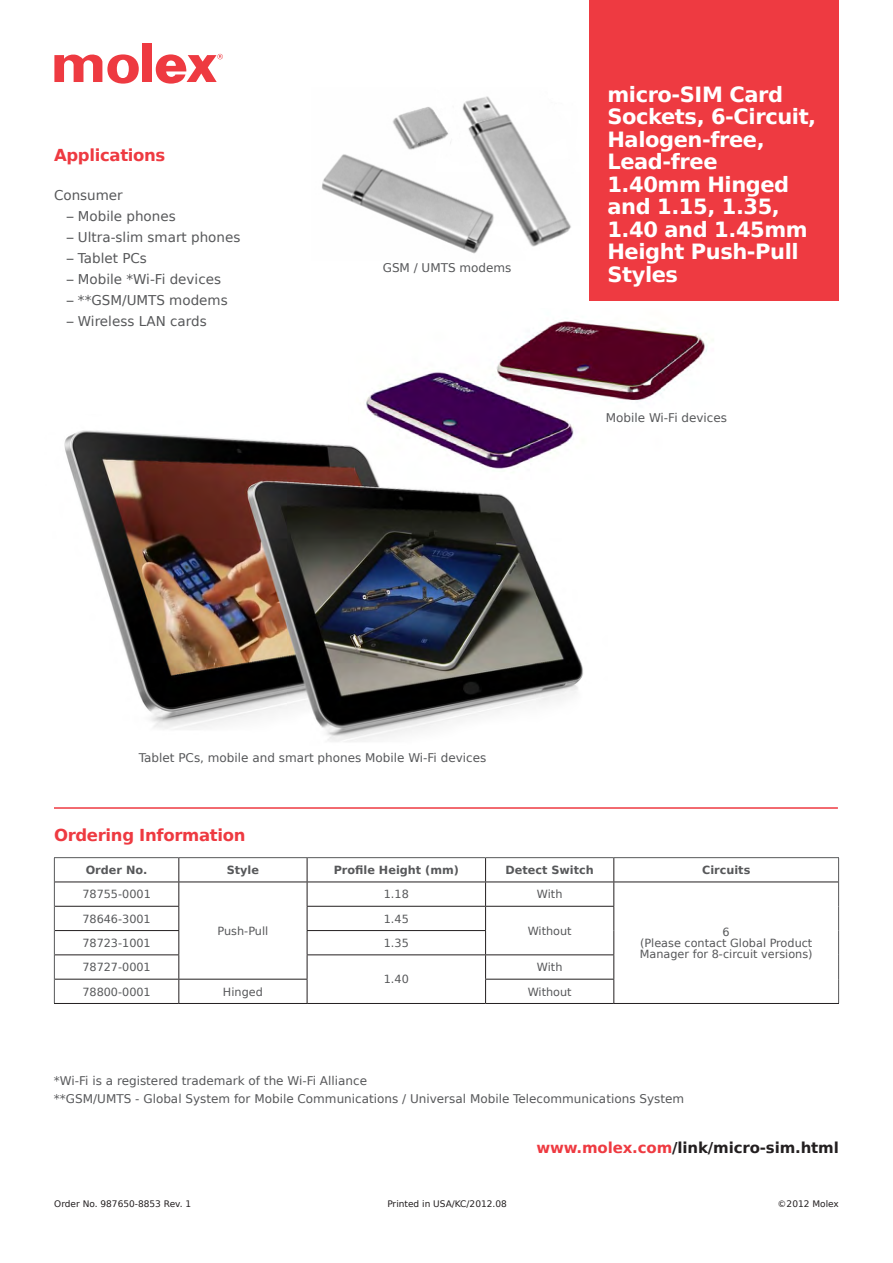
<style>
.page{position:relative;width:893px;height:1263px;background:#fff}
.page>*{position:absolute;margin:0;border:0;box-sizing:border-box;transform-origin:0 0}
.product_name{font:700 21px/22.5px "Bitstream Vera Sans";letter-spacing:-.02em;color:#fff}
.subhead_red{font:700 16.5px "Bitstream Vera Sans";letter-spacing:-.02em;color:#ee3a41}
.t1{font:700 15px "Bitstream Vera Sans";letter-spacing:-.01em;color:#231f20}
.text_specifications{font:13.5px "Bitstream Vera Sans";color:#57585a}
.footnote{font:12px "Bitstream Vera Sans";color:#57585a}
.table_body{font:11.25px/11.2px "Bitstream Vera Sans";color:#57585a}
.table_head{font:700 11.25px "Bitstream Vera Sans";color:#57585a}
.boilerplate{font:9px "Bitstream Vera Sans";color:#231f20}
.s1{color:#ee3a41}
</style>
<div class="page">
<div style="left:142px;top:43px;width:10px;height:39px;background:#ee3a41"></div>
<svg style="left:54px;top:54px;width:85px;height:30px"></svg>
<svg style="left:156px;top:54px;width:67px;height:30px"></svg>
<div style="left:589px;top:0;width:250px;height:300px;background:#ee3a41"></div>
<hr style="left:55px;top:881px;width:124px;height:1px;background:#231f20">
<hr style="left:179px;top:881px;width:128px;height:1px;background:#231f20">
<hr style="left:307px;top:881px;width:179px;height:1px;background:#231f20">
<hr style="left:486px;top:881px;width:128px;height:1px;background:#231f20">
<hr style="left:614px;top:881px;width:224px;height:1px;background:#231f20">
<hr style="left:55px;top:906px;width:124px;height:1px;background:#231f20">
<hr style="left:307px;top:906px;width:179px;height:1px;background:#231f20">
<hr style="left:486px;top:906px;width:128px;height:1px;background:#231f20">
<hr style="left:55px;top:930px;width:124px;height:1px;background:#231f20">
<hr style="left:307px;top:930px;width:179px;height:1px;background:#231f20">
<hr style="left:55px;top:954px;width:124px;height:1px;background:#231f20">
<hr style="left:307px;top:954px;width:179px;height:1px;background:#231f20">
<hr style="left:486px;top:954px;width:128px;height:1px;background:#231f20">
<hr style="left:55px;top:979px;width:124px;height:1px;background:#231f20">
<hr style="left:179px;top:979px;width:128px;height:1px;background:#231f20">
<svg style="left:178px;top:858px;width:1px;height:145px"></svg>
<svg style="left:307px;top:858px;width:1px;height:145px"></svg>
<hr style="left:485px;top:979px;width:129px;height:1px;background:#231f20">
<svg style="left:485px;top:858px;width:1px;height:145px"></svg>
<svg style="left:613px;top:858px;width:1px;height:145px"></svg>
<hr style="left:54px;top:1003px;width:125px;height:1px;background:#231f20">
<hr style="left:179px;top:1003px;width:128px;height:1px;background:#231f20">
<hr style="left:307px;top:1003px;width:179px;height:1px;background:#231f20">
<hr style="left:486px;top:1003px;width:128px;height:1px;background:#231f20">
<hr style="left:614px;top:1003px;width:225px;height:1px;background:#231f20">
<hr style="left:54px;top:857px;width:125px;height:1px;background:#57585a">
<hr style="left:179px;top:857px;width:128px;height:1px;background:#57585a">
<hr style="left:307px;top:857px;width:179px;height:1px;background:#57585a">
<hr style="left:486px;top:857px;width:128px;height:1px;background:#57585a">
<hr style="left:614px;top:857px;width:225px;height:1px;background:#57585a">
<svg style="left:54px;top:858px;width:1px;height:145px"></svg>
<svg style="left:838px;top:858px;width:1px;height:145px"></svg>
<img style="left:64px;top:430px;width:519px;height:312px">
<img style="left:322px;top:96px;width:249px;height:158px">
<img style="left:348px;top:321px;width:359px;height:159px">
<hr style="left:54px;top:807px;width:784px;height:2px;background:#ee3a41">
<p class="subhead_red" style="left:54px;top:146px;width:113px">Applications</p>
<p class="text_specifications" style="left:54px;top:188px;width:70px">Consumer</p>
<p class="text_specifications" style="left:67px;top:209px;width:110px">– Mobile phones</p>
<p class="text_specifications" style="left:67px;top:230px;width:175px">– Ultra-slim smart phones</p>
<p class="text_specifications" style="left:67px;top:251px;width:82px">– Tablet PCs</p>
<p class="text_specifications" style="left:67px;top:272px;width:156px">– Mobile *Wi-Fi devices</p>
<p class="text_specifications" style="left:67px;top:293px;width:162px">– **GSM/UMTS modems</p>
<p class="text_specifications" style="left:67px;top:314px;width:141px">– Wireless LAN cards</p>
<p class="footnote" style="left:383px;top:261px;width:130px">GSM / UMTS modems</p>
<p class="product_name" style="left:607px;top:83px;width:210px">micro-SIM Card<br>Sockets, 6-Circuit,<br>Halogen-free,</p>
<p class="product_name" style="left:607px;top:151px;width:112px">Lead-free</p>
<p class="product_name" style="left:607px;top:173px;width:183px">1.40mm Hinged and 1.15, 1.35,</p>
<p class="product_name" style="left:607px;top:218px;width:202px">1.40 and 1.45mm<br>Height Push-Pull<br>Styles</p>
<p class="footnote" style="left:606px;top:411px;width:123px">Mobile Wi-Fi devices</p>
<p class="footnote" style="left:139px;top:750px;width:349px">Tablet PCs, mobile and smart phones Mobile Wi-Fi devices</p>
<p class="subhead_red" style="left:54px;top:826px;width:193px">Ordering Information</p>
<p class="table_head" style="left:86px;top:864px;width:63px">Order No.</p>
<p class="table_head" style="left:227px;top:864px;width:34px">Style</p>
<p class="table_head" style="left:334px;top:864px;width:127px">Profile Height (mm)</p>
<p class="table_head" style="left:505px;top:864px;width:90px">Detect Switch</p>
<p class="table_head" style="left:702px;top:864px;width:50px">Circuits</p>
<p class="table_body" style="left:82px;top:889px;width:70px">78755-0001</p>
<p class="table_body" style="left:218px;top:925px;width:52px">Push-Pull</p>
<p class="table_body" style="left:384px;top:889px;width:27px">1.18</p>
<p class="table_body" style="left:537px;top:889px;width:27px">With</p>
<p class="table_body" style="left:82px;top:913px;width:70px">78646-3001</p>
<p class="table_body" style="left:384px;top:913px;width:27px">1.45</p>
<p class="table_body" style="left:528px;top:925px;width:45px">Without</p>
<p class="table_body" style="left:723px;top:926px;width:9px">6</p>
<p class="table_body" style="left:640px;top:937px;width:174px">(Please contact Global Product<br>Manager for 8-circuit versions)</p>
<p class="table_body" style="left:82px;top:937px;width:70px">78723-1001</p>
<p class="table_body" style="left:384px;top:937px;width:27px">1.35</p>
<p class="table_body" style="left:82px;top:962px;width:70px">78727-0001</p>
<p class="table_body" style="left:384px;top:974px;width:27px">1.40</p>
<p class="table_body" style="left:537px;top:962px;width:27px">With</p>
<p class="table_body" style="left:82px;top:986px;width:70px">78800-0001</p>
<p class="table_body" style="left:223px;top:986px;width:41px">Hinged</p>
<p class="table_body" style="left:528px;top:986px;width:45px">Without</p>
<p class="footnote" style="left:54px;top:1074px;width:315px">*Wi-Fi is a registered trademark of the Wi-Fi Alliance</p>
<p class="footnote" style="left:54px;top:1092px;width:632px">**GSM/UMTS - Global System for Mobile Communications / Universal Mobile Telecommunications System</p>
<p class="t1" style="left:536px;top:1139px;width:304px"><span class="s1">www.molex.com</span>/link/micro-sim.html</p>
<p class="boilerplate" style="left:54px;top:1199px;width:139px">Order No. 987650-8853 Rev. 1</p>
<p class="boilerplate" style="left:387px;top:1199px;width:121px">Printed in USA/KC/2012.08</p>
<p class="boilerplate" style="left:778px;top:1199px;width:63px">©2012 Molex</p>
</div>
